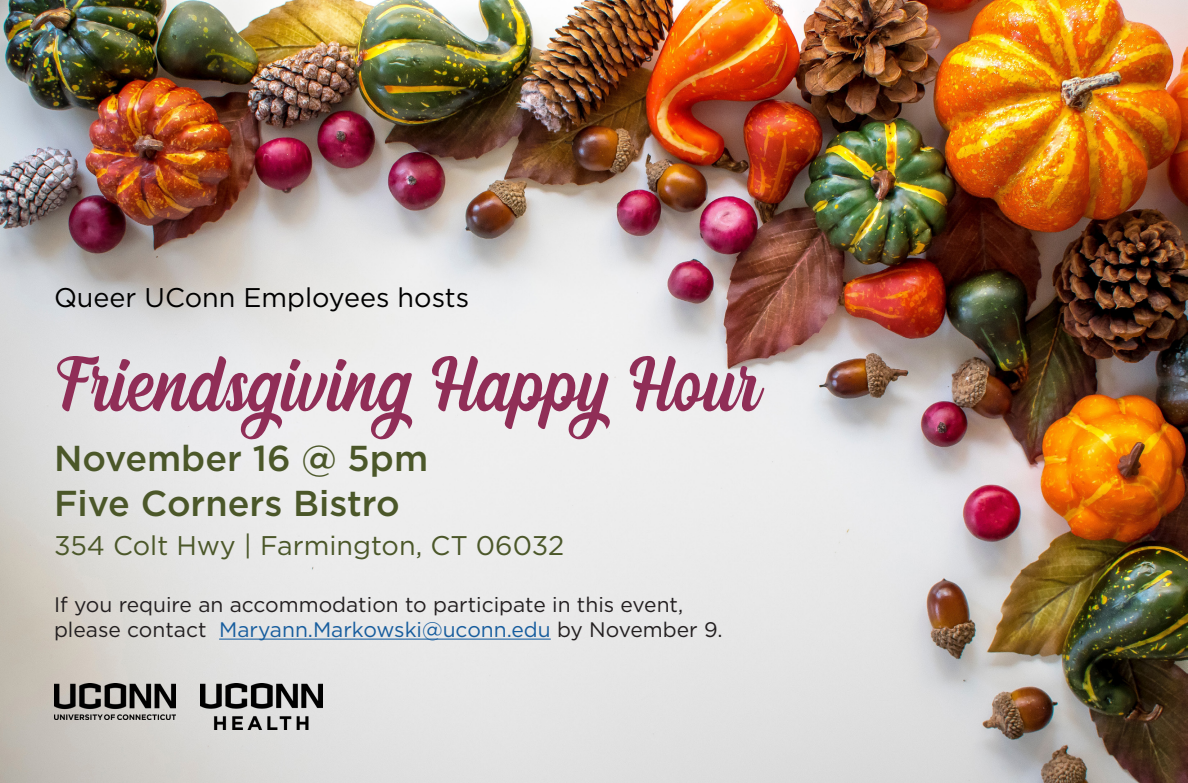
<style>
.page{position:relative;width:1188px;height:783px;background:#fff}
.page>*{position:absolute;margin:0;border:0;box-sizing:border-box;transform-origin:0 0}
.t1{font:66px "Dephiana";color:#902e57}
.t2{font:500 36px "Gotham";color:#4b5729}
.t3{font:27px "Gotham";color:#4b5729}
.t4{font:27px "Gotham";color:#000}
.t5{font:21px "Gotham";color:#231f20}
.t6{font:21px "Gotham";color:#175d9e}
.s1{color:#231f20}
</style>
<div class="page">
<img style="left:0;top:0;width:1188px;height:783px">
<img style="left:54px;top:683px;width:122px;height:36px">
<img style="left:201px;top:683px;width:121px;height:47px">
<hr style="left:219px;top:639px;width:332px;height:1px;background:#175d9e">
<p class="t4" style="left:54px;top:280px;width:417px">Queer UConn Employees hosts</p>
<p class="t1" style="left:54px;top:346px;width:707px">Friendsgiving Happy Hour</p>
<p class="t2" style="left:54px;top:434px;width:376px">November 16 @ 5pm</p>
<p class="t2" style="left:54px;top:479px;width:347px">Five Corners Bistro</p>
<p class="t3" style="left:54px;top:529px;width:512px">354 Colt Hwy | Farmington, CT 06032</p>
<p class="t5" style="left:54px;top:591px;width:631px">If you require an accommodation to participate in this event,</p>
<p class="t6" style="left:54px;top:616px;width:670px"><span class="s1">please contact</span> Maryann.Markowski@uconn.edu <span class="s1">by November 9.</span></p>
</div>
